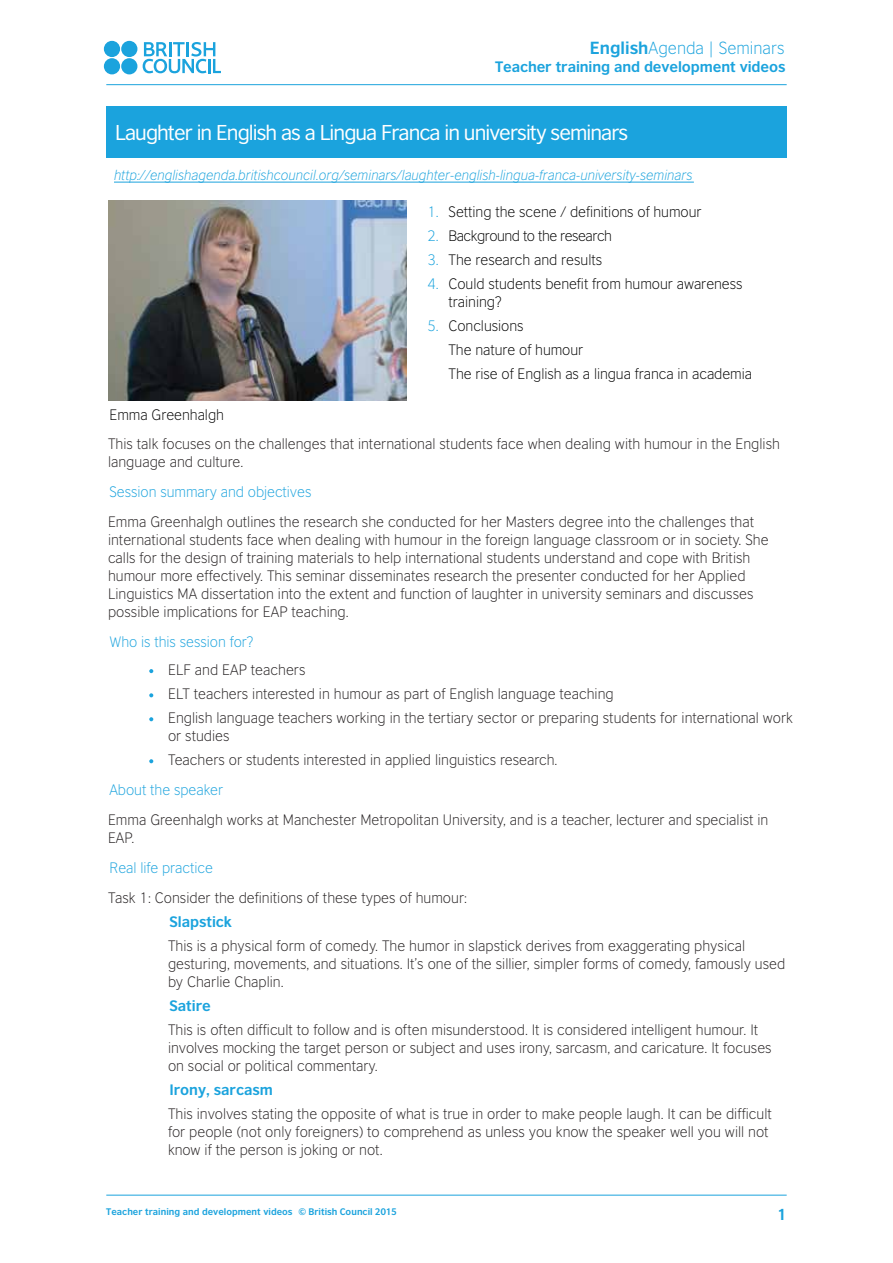
<style>
.page{position:relative;width:893px;height:1263px;background:#fff}
.page>*{position:absolute;margin:0;border:0;box-sizing:border-box;transform-origin:0 0}
.t1{font:20.25px "British Council Sans";letter-spacing:-.045em;color:#fff}
.t2{font:300 16.5px "British Council Sans";color:#1ba3dd}
.t3{font:700 15px "British Council Sans";color:#1ba3dd}
.t4{font:300 14.25px/18px "British Council Sans";color:#231f20}
.t5{font:300 14.25px/24px "British Council Sans";letter-spacing:-.005em;color:#000}
.t6{font:300 14.25px/24px "British Council Sans";letter-spacing:-.005em;color:#1ba3dd;text-align:justify}
.t7{font:700 14.25px "British Council Sans";letter-spacing:-.005em;color:#1ba3dd}
.t8{font:italic 300 13.5px "British Council Sans";color:#1ba3dd}
.t9{font:700 9px "British Council Sans";color:#1ba3dd}
.s1{font-weight:700}
</style>
<div class="page">
<hr style="left:114px;top:182px;width:580px;height:1px;background:#1ba3dd">
<div style="left:107px;top:107px;width:680px;height:51px;background:#1ba3dd"></div>
<svg style="left:143px;top:42px;width:78px;height:31px"></svg>
<div style="left:104px;top:41px;width:16px;height:16px;background:#1ba3dd;border-radius:50%"></div>
<div style="left:121px;top:41px;width:16px;height:16px;background:#1ba3dd;border-radius:50%"></div>
<div style="left:104px;top:58px;width:16px;height:16px;background:#1ba3dd;border-radius:50%"></div>
<div style="left:121px;top:58px;width:16px;height:16px;background:#1ba3dd;border-radius:50%"></div>
<hr style="left:106px;top:1195px;width:681px;height:1px;background:#1ba3dd">
<hr style="left:106px;top:84px;width:681px;height:1px;background:#1ba3dd">
<svg style="left:149px;top:669px;width:4px;height:4px"></svg>
<svg style="left:149px;top:717px;width:4px;height:4px"></svg>
<svg style="left:149px;top:693px;width:4px;height:4px"></svg>
<svg style="left:149px;top:759px;width:4px;height:4px"></svg>
<img style="left:108px;top:201px;width:298px;height:199px">
<p class="t2" style="left:590px;top:38px;width:196px"><span class="s1">English</span>Agenda | Seminars</p>
<p class="t7" style="left:495px;top:57px;width:292px">Teacher training and development videos</p>
<h1 class="t1" style="left:115px;top:120px;width:515px">Laughter in English as a Lingua Franca in university seminars</h1>
<p class="t8" style="left:114px;top:167px;width:580px">http://englishagenda.britishcouncil.org/seminars/laughter-english-lingua-franca-university-seminars</p>
<p class="t6" style="left:427px;top:199px;width:13px">1.<br>2.<br>3.<br>4.</p>
<p class="t6" style="left:427px;top:313px;width:13px">5.</p>
<p class="t5" style="left:448px;top:199px;width:296px">Setting the scene / definitions of humour Background to the research<br>The research and results<br>Could students benefit from humour awareness</p>
<p class="t5" style="left:448px;top:289px;width:136px">training?<br>Conclusions<br>The nature of humour</p>
<p class="t5" style="left:449px;top:361px;width:305px">The rise of English as a lingua franca in academia</p>
<p class="t5" style="left:109px;top:402px;width:116px">Emma Greenhalgh</p>
<p class="t4" style="left:108px;top:434px;width:673px">This talk focuses on the challenges that international students face when dealing with humour in the English language and culture.</p>
<p class="t6" style="left:109px;top:479px;width:204px">Session summary and objectives</p>
<p class="t4" style="left:108px;top:512px;width:662px">Emma Greenhalgh outlines the research she conducted for her Masters degree into the challenges that international students face when dealing with humour in the foreign language classroom or in society. She calls for the design of training materials to help international students understand and cope with British humour more effectively. This seminar disseminates research the presenter conducted for her Applied Linguistics MA dissertation into the extent and function of laughter in university seminars and discusses possible implications for EAP teaching.</p>
<p class="t6" style="left:109px;top:629px;width:146px">Who is this session for?</p>
<p class="t4" style="left:168px;top:658px;width:626px;line-height:24px">ELF and EAP teachers<br>ELT teachers interested in humour as part of English language teaching<br>English language teachers working in the tertiary sector or preparing students for international work</p>
<p class="t4" style="left:168px;top:727px;width:63px">or studies</p>
<p class="t4" style="left:168px;top:751px;width:391px">Teachers or students interested in applied linguistics research.</p>
<p class="t6" style="left:109px;top:778px;width:115px">About the speaker</p>
<p class="t4" style="left:108px;top:811px;width:662px">Emma Greenhalgh works at Manchester Metropolitan University, and is a teacher, lecturer and specialist in<br>EAP.</p>
<p class="t6" style="left:109px;top:856px;width:105px">Real life practice</p>
<p class="t4" style="left:108px;top:889px;width:361px">Task 1: Consider the definitions of these types of humour:</p>
<p class="t7" style="left:169px;top:913px;width:64px">Slapstick</p>
<p class="t4" style="left:168px;top:937px;width:619px">This is a physical form of comedy. The humor in slapstick derives from exaggerating physical gesturing, movements, and situations. It’s one of the sillier, simpler forms of comedy, famously used by Charlie Chaplin.</p>
<p class="t7" style="left:169px;top:997px;width:43px">Satire</p>
<p class="t4" style="left:168px;top:1021px;width:605px">This is often difficult to follow and is often misunderstood. It is considered intelligent humour. It involves mocking the target person or subject and uses irony, sarcasm, and caricature. It focuses on social or political commentary.</p>
<p class="t7" style="left:169px;top:1081px;width:105px">Irony, sarcasm</p>
<p class="t4" style="left:168px;top:1105px;width:605px">This involves stating the opposite of what is true in order to make people laugh. It can be difficult for people (not only foreigners) to comprehend as unless you know the speaker well you will not know if the person is joking or not.</p>
<p class="t9" style="left:106px;top:1206px;width:292px">Teacher training and development videos © British Council 2015</p>
<p class="t3" style="left:777px;top:1205px;width:11px">1</p>
</div>
